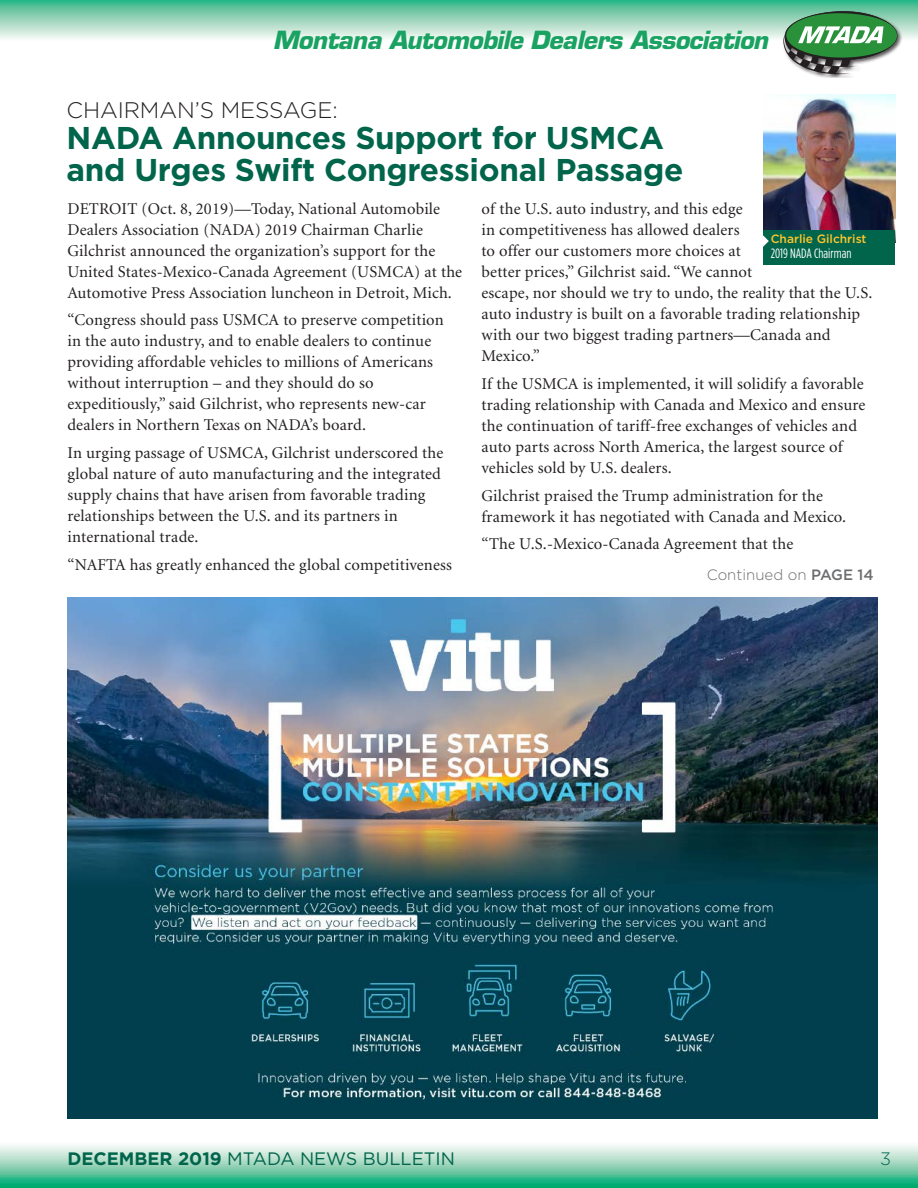
<style>
.page{position:relative;width:918px;height:1188px;background:#fff}
.page>*{position:absolute;margin:0;border:0;box-sizing:border-box;transform-origin:0 0}
.t1{font:700 31.5px/31.5px "Gotham";letter-spacing:-.01em;color:#00654b}
.t2{font:italic 700 24.45px "Eurostile";letter-spacing:-.02em;color:#19a261}
.t3{font:300 22.5px "Gotham";letter-spacing:-.005em;color:#231f20}
.t4{font:18px "Gotham";color:#00654b}
.t5{font:300 18px "Gotham";color:#006951}
.t6{font:16.5px/21px "Minion";letter-spacing:.01em;color:#231f20}
.t7{font:300 15px "Gotham";color:#6c6d70}
.t8{font:13.5px "Gotham Condensed";color:#fff}
.t9{font:500 12px "Gotham";color:#ffc52d}
.s1{font-weight:500}
.s2{font-weight:700}
</style>
<div class="page">
<svg style="left:0;top:1145px;width:918px;height:43px;background:#82d0b2"></svg>
<svg style="left:0;top:0;width:918px;height:39px;background:#93d4ba"></svg>
<div style="left:782px;top:10px;width:121px;height:68px;background:#231f20;opacity:.75"></div>
<svg style="left:783px;top:11px;width:114px;height:63px"></svg>
<img style="left:68px;top:597px;width:810px;height:522px">
<img style="left:764px;top:94px;width:131px;height:136px">
<div style="left:764px;top:230px;width:131px;height:35px;background:#00654b"></div>
<svg style="left:763px;top:233px;width:6px;height:17px"></svg>
<h2 class="t2" style="left:273px;top:25px;width:497px">Montana Automobile Dealers Association</h2>
<h3 class="t3" style="left:67px;top:97px;width:273px">CHAIRMAN’S MESSAGE:</h3>
<h1 class="t1" style="left:67px;top:121px;width:618px">NADA Announces Support for USMCA and Urges Swift Congressional Passage</h1>
<p class="t6" style="left:68px;top:198px;width:396px">DETROIT (Oct. 8, 2019)—Today, National Automobile Dealers Association (NADA) 2019 Chairman Charlie Gilchrist announced the organization’s support for the United States-Mexico-Canada Agreement (USMCA) at the Automotive Press Association luncheon in Detroit, Mich.</p>
<p class="t6" style="left:68px;top:310px;width:378px">“Congress should pass USMCA to preserve competition in the auto industry, and to enable dealers to continue providing affordable vehicles to millions of Americans without interruption – and they should do so expeditiously,” said Gilchrist, who represents new-car dealers in Northern Texas on NADA’s board.</p>
<p class="t6" style="left:68px;top:443px;width:377px">In urging passage of USMCA, Gilchrist underscored the global nature of auto manufacturing and the integrated supply chains that have arisen from favorable trading relationships between the U.S. and its partners in international trade.</p>
<p class="t6" style="left:68px;top:555px;width:386px">“NAFTA has greatly enhanced the global competitiveness</p>
<p class="t6" style="left:482px;top:199px;width:392px">of the U.S. auto industry, and this edge<br>in competitiveness has allowed dealers<br>to offer our customers more choices at<br>better prices,” Gilchrist said. “We cannot<br>escape, nor should we try to undo, the reality that the U.S. auto industry is built on a favorable trading relationship with our two biggest trading partners—Canada and Mexico.”</p>
<p class="t6" style="left:482px;top:374px;width:386px">If the USMCA is implemented, it will solidify a favorable trading relationship with Canada and Mexico and ensure the continuation of tariff-free exchanges of vehicles and auto parts across North America, the largest source of vehicles sold by U.S. dealers.</p>
<p class="t6" style="left:482px;top:486px;width:366px">Gilchrist praised the Trump administration for the framework it has negotiated with Canada and Mexico.</p>
<p class="t6" style="left:482px;top:534px;width:313px">“The U.S.-Mexico-Canada Agreement that the</p>
<p class="t9" style="left:771px;top:232px;width:97px">Charlie Gilchrist</p>
<p class="t8" style="left:771px;top:246px;width:82px">2019 NADA Chairman</p>
<p class="t7" style="left:707px;top:567px;width:168px">Continued on <span class="s1">PAGE 14</span></p>
<p class="t4" style="left:68px;top:1149px;width:389px"><span class="s2">DECEMBER 2019</span> MTADA NEWS BULLETIN</p>
<p class="t5" style="left:880px;top:1149px;width:12px">3</p>
</div>
